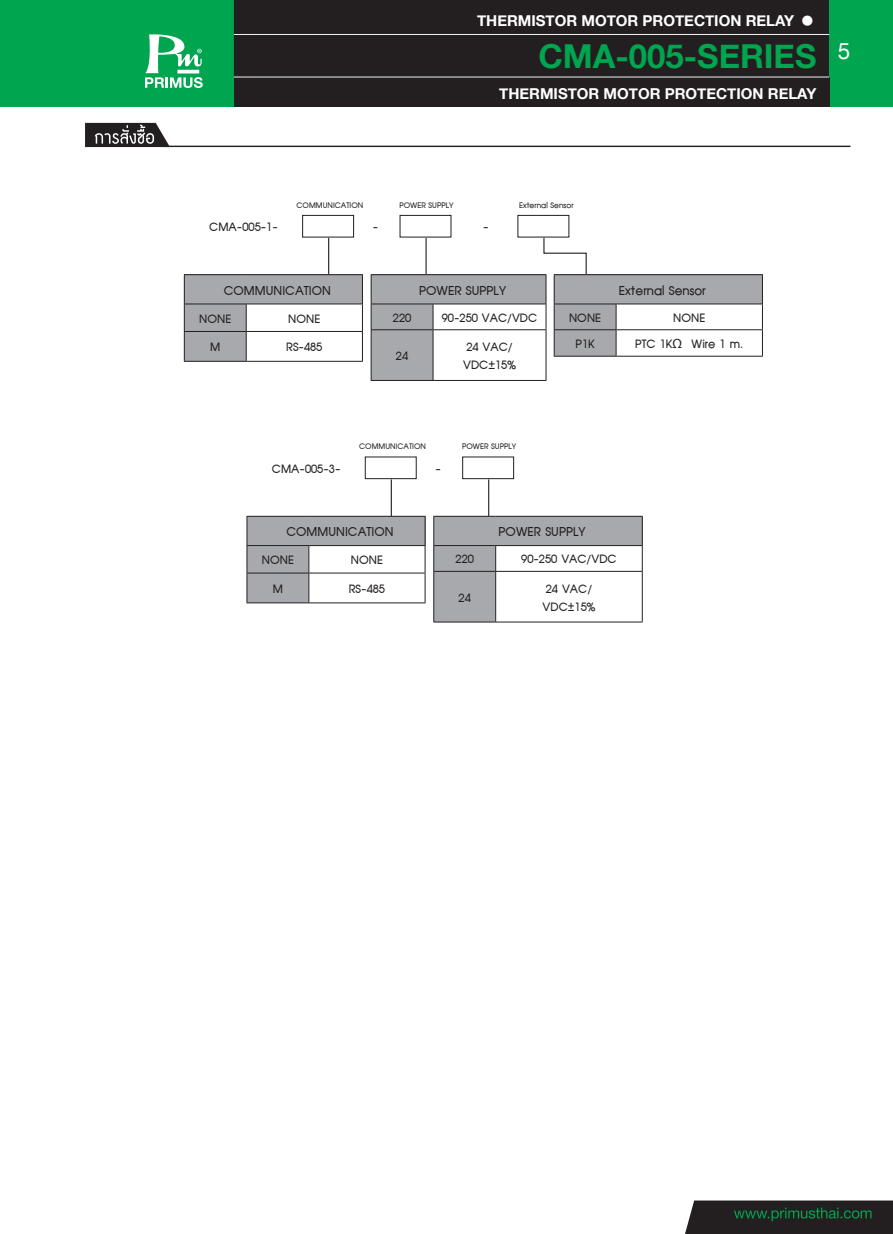
<style>
.page{position:relative;width:893px;height:1234px;background:#fff}
.page>*{position:absolute;margin:0;border:0;box-sizing:border-box;transform-origin:0 0}
.PSL_Text_11{font:700 33px "Helvetica Neue";color:#00a54f}
.PSL_Text_11-2{font:700 24px "DB Fong Nam X";color:#231f20}
.PSL_Text_11-3{font:700 22.5px "DB Fong Nam X";color:#231f20}
.PSL_Text_11-4{font:22.5px "Helvetica Neue";color:#fff}
.PSL_Text_11-5{font:700 15px "DB Fong Nam X";color:#231f20}
.PSL_Text_11-6{font:700 15px "Helvetica Neue";color:#fff}
.s1{font-family:"Myriad Pro";font-weight:400;font-size:13.5px}
</style>
<div class="page">
<svg style="left:685px;top:1200px;width:208px;height:33px;background:#292f2b"></svg>
<hr style="left:164px;top:146px;width:686px;height:1px;background:#231f20">
<svg style="left:85px;top:123px;width:85px;height:24px;background:#535051"></svg>
<div style="left:302px;top:215px;width:52px;height:22px;border:1px solid #231f20"></div>
<div style="left:400px;top:215px;width:51px;height:22px;border:1px solid #231f20"></div>
<div style="left:517px;top:215px;width:52px;height:22px;border:1px solid #231f20"></div>
<hr style="left:328px;top:238px;width:1px;height:39px;background:#231f20">
<hr style="left:184px;top:361px;width:62px;height:1px;background:#231f20">
<hr style="left:246px;top:361px;width:117px;height:1px;background:#231f20">
<hr style="left:184px;top:274px;width:62px;height:1px;background:#231f20">
<hr style="left:246px;top:274px;width:117px;height:1px;background:#231f20">
<svg style="left:184px;top:275px;width:179px;height:86px"></svg>
<hr style="left:247px;top:303px;width:116px;height:1px;background:#231f20">
<hr style="left:184px;top:303px;width:63px;height:1px;background:#231f20">
<hr style="left:371px;top:380px;width:62px;height:1px;background:#231f20">
<hr style="left:433px;top:380px;width:113px;height:1px;background:#231f20">
<svg style="left:371px;top:237px;width:392px;height:143px"></svg>
<hr style="left:554px;top:303px;width:62px;height:1px;background:#231f20">
<hr style="left:616px;top:303px;width:147px;height:1px;background:#231f20">
<div style="left:365px;top:456px;width:52px;height:23px;border:1px solid #231f20"></div>
<div style="left:462px;top:456px;width:52px;height:23px;border:1px solid #231f20"></div>
<hr style="left:391px;top:479px;width:1px;height:39px;background:#231f20">
<hr style="left:488px;top:479px;width:1px;height:39px;background:#231f20">
<hr style="left:247px;top:602px;width:62px;height:1px;background:#231f20">
<hr style="left:309px;top:602px;width:116px;height:1px;background:#231f20">
<svg style="left:247px;top:516px;width:179px;height:86px"></svg>
<hr style="left:309px;top:545px;width:116px;height:1px;background:#231f20">
<hr style="left:247px;top:545px;width:62px;height:1px;background:#231f20">
<svg style="left:433px;top:516px;width:210px;height:106px"></svg>
<hr style="left:433px;top:545px;width:63px;height:1px;background:#231f20">
<hr style="left:496px;top:545px;width:147px;height:1px;background:#231f20">
<div style="left:0;top:0;width:234px;height:107px;background:#00a54f"></div>
<div style="left:234px;top:0;width:595px;height:77px;background:#231f20"></div>
<div style="left:829px;top:0;width:64px;height:107px;background:#00a54f"></div>
<div style="left:234px;top:77px;width:595px;height:30px;background:#231f20"></div>
<hr style="left:234px;top:34px;width:595px;height:1px;background:#f2f3f4">
<hr style="left:234px;top:77px;width:595px;height:1px;background:#f2f3f4">
<svg style="left:145px;top:34px;width:58px;height:54px"></svg>
<svg style="left:802px;top:15px;width:10px;height:11px"></svg>
<p class="PSL_Text_11-6" style="left:477px;top:9px;width:319px">THERMISTOR MOTOR PROTECTION RELAY</p>
<p class="PSL_Text_11" style="left:538px;top:30px;width:280px">CMA-005-SERIES</p>
<p class="PSL_Text_11-4" style="left:838px;top:34px;width:14px">5</p>
<p class="PSL_Text_11-6" style="left:499px;top:82px;width:319px">THERMISTOR MOTOR PROTECTION RELAY</p>
<p class="PSL_Text_11-5" style="left:296px;top:196px;width:68px">COMMUNICATION</p>
<p class="PSL_Text_11-5" style="left:399px;top:196px;width:56px">POWER SUPPLY</p>
<p class="PSL_Text_11-5" style="left:519px;top:196px;width:56px">External Sensor</p>
<p class="PSL_Text_11-3" style="left:209px;top:214px;width:70px">CMA-005-1-</p>
<p class="PSL_Text_11-3" style="left:373px;top:214px;width:7px">-</p>
<p class="PSL_Text_11-3" style="left:483px;top:214px;width:7px">-</p>
<p class="PSL_Text_11-2" style="left:224px;top:277px;width:109px">COMMUNICATION</p>
<p class="PSL_Text_11-3" style="left:199px;top:306px;width:34px">NONE</p>
<p class="PSL_Text_11-3" style="left:288px;top:306px;width:34px">NONE</p>
<p class="PSL_Text_11-3" style="left:210px;top:334px;width:12px">M</p>
<p class="PSL_Text_11-3" style="left:286px;top:334px;width:38px">RS-485</p>
<p class="PSL_Text_11-2" style="left:419px;top:277px;width:88px">POWER SUPPLY</p>
<p class="PSL_Text_11-3" style="left:393px;top:305px;width:20px">220</p>
<p class="PSL_Text_11-3" style="left:442px;top:305px;width:97px">90-250 VAC/VDC</p>
<p class="PSL_Text_11-3" style="left:396px;top:343px;width:14px">24</p>
<p class="PSL_Text_11-3" style="left:466px;top:334px;width:48px">24 VAC/</p>
<p class="PSL_Text_11-3" style="left:463px;top:352px;width:54px">VDC±15%</p>
<p class="PSL_Text_11-5" style="left:359px;top:438px;width:68px">COMMUNICATION</p>
<p class="PSL_Text_11-5" style="left:462px;top:438px;width:56px">POWER SUPPLY</p>
<p class="PSL_Text_11-3" style="left:272px;top:456px;width:70px">CMA-005-3-</p>
<p class="PSL_Text_11-3" style="left:435px;top:456px;width:7px">-</p>
<p class="PSL_Text_11-2" style="left:619px;top:277px;width:88px">External Sensor</p>
<p class="PSL_Text_11-3" style="left:569px;top:305px;width:34px">NONE</p>
<p class="PSL_Text_11-3" style="left:673px;top:305px;width:34px">NONE</p>
<p class="PSL_Text_11-3" style="left:575px;top:331px;width:21px">P1K</p>
<p class="PSL_Text_11-3" style="left:635px;top:331px;width:110px">PTC 1K<span class="s1">Ω</span> Wire 1 m.</p>
<p class="PSL_Text_11-2" style="left:286px;top:518px;width:109px">COMMUNICATION</p>
<p class="PSL_Text_11-3" style="left:262px;top:547px;width:34px">NONE</p>
<p class="PSL_Text_11-3" style="left:351px;top:547px;width:34px">NONE</p>
<p class="PSL_Text_11-3" style="left:273px;top:576px;width:12px">M</p>
<p class="PSL_Text_11-3" style="left:349px;top:576px;width:38px">RS-485</p>
<p class="PSL_Text_11-2" style="left:499px;top:518px;width:88px">POWER SUPPLY</p>
<p class="PSL_Text_11-3" style="left:456px;top:546px;width:20px">220</p>
<p class="PSL_Text_11-3" style="left:521px;top:546px;width:97px">90-250 VAC/VDC</p>
<p class="PSL_Text_11-3" style="left:459px;top:584px;width:14px">24</p>
<p class="PSL_Text_11-3" style="left:546px;top:575px;width:48px">24 VAC/</p>
<p class="PSL_Text_11-3" style="left:543px;top:593px;width:54px">VDC±15%</p>
</div>
